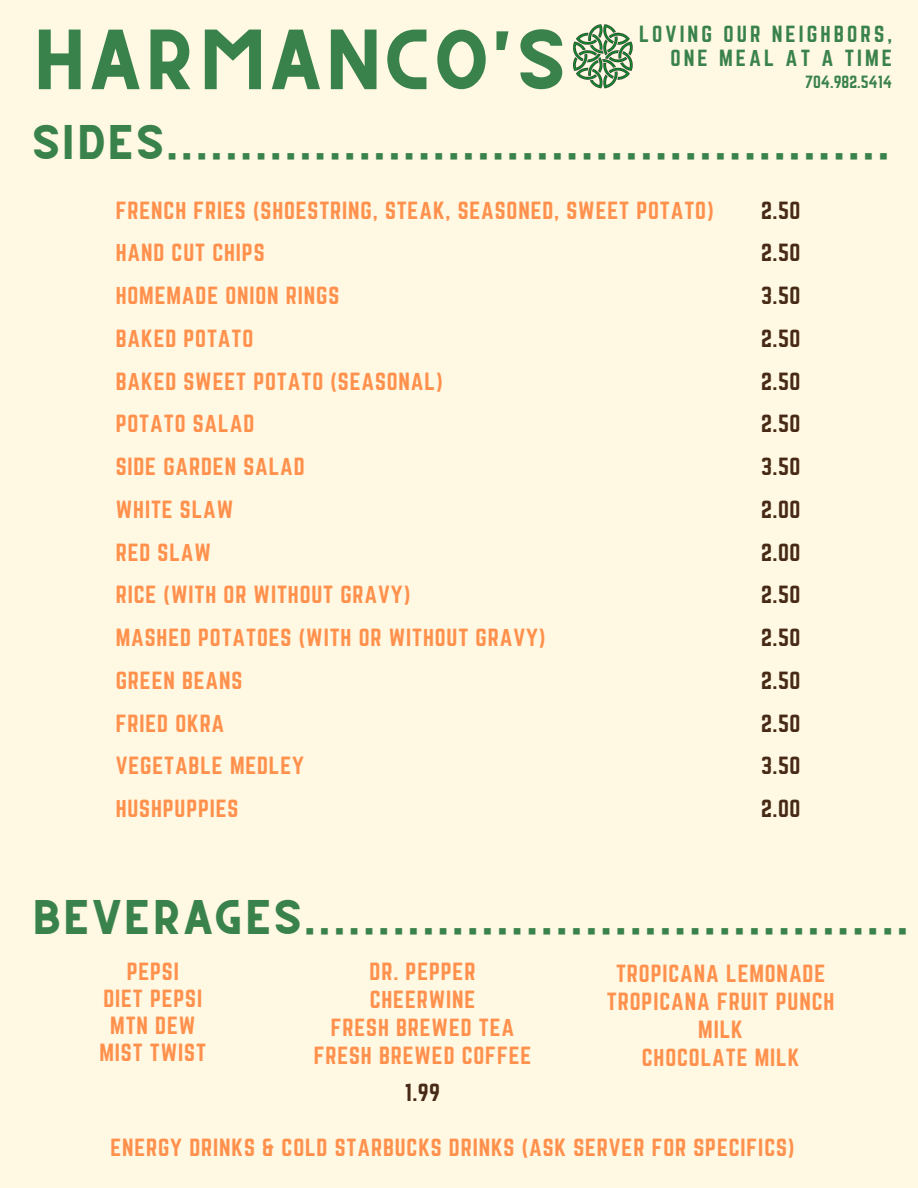
<style>
.page{position:relative;width:918px;height:1188px;background:#fff8e3}
.page>*{position:absolute;margin:0;border:0;box-sizing:border-box;transform-origin:0 0}
.t1{font:60px "CS Gordon";color:#3a824c}
.t2{font:34.25px "CS Gordon";color:#3a824c}
.t3{font:21.8px/42.8px "Norwester";letter-spacing:.04em;color:#ff914d;text-align:center}
.t4{font:21.8px/42.8px "Norwester";letter-spacing:.02em;color:#472a16;text-align:justify}
.t5{font:20.5px/23.6px "Norwester";letter-spacing:.15em;color:#3a824c;text-align:right}
.t6{font:15.55px "Norwester";color:#3a824c}
</style>
<div class="page">
<img style="left:573px;top:24px;width:60px;height:65px">
<h1 class="t1" style="left:32px;top:33px;width:537px">HARMANCO'S</h1>
<p class="t5" style="left:639px;top:23px;width:255px">LOVING OUR NEIGHBORS,<br>ONE MEAL AT A TIME</p>
<p class="t6" style="left:805px;top:75px;width:89px">704.982.5414</p>
<h2 class="t2" style="left:32px;top:127px;width:861px">SIDES.................................................</h2>
<p class="t3" style="left:116px;top:190px;width:599px;text-align:left">FRENCH FRIES (SHOESTRING, STEAK, SEASONED, SWEET POTATO)<br>HAND CUT CHIPS<br>HOMEMADE ONION RINGS<br>BAKED POTATO<br>BAKED SWEET POTATO (SEASONAL)<br>POTATO SALAD<br>SIDE GARDEN SALAD<br>WHITE SLAW<br>RED SLAW<br>RICE (WITH OR WITHOUT GRAVY)<br>MASHED POTATOES (WITH OR WITHOUT GRAVY)<br>GREEN BEANS<br>FRIED OKRA<br>VEGETABLE MEDLEY<br>HUSHPUPPIES</p>
<p class="t4" style="left:761px;top:190px;width:40px">2.50<br>2.50<br>3.50<br>2.50<br>2.50<br>2.50<br>3.50<br>2.00<br>2.00<br>2.50<br>2.50<br>2.50<br>2.50<br>3.50<br>2.00</p>
<h2 class="t2" style="left:32px;top:902px;width:880px">BEVERAGES.........................................</h2>
<p class="t3" style="left:100px;top:959px;width:108px;line-height:27px">PEPSI<br>DIET PEPSI<br>MTN DEW<br>MIST TWIST</p>
<p class="t3" style="left:314px;top:958px;width:219px;line-height:28.1px">DR. PEPPER<br>CHEERWINE<br>FRESH BREWED TEA<br>FRESH BREWED COFFEE</p>
<p class="t3" style="left:607px;top:960px;width:229px;line-height:28.1px">TROPICANA LEMONADE<br>TROPICANA FRUIT PUNCH<br>MILK<br>CHOCOLATE MILK</p>
<p class="t4" style="left:405px;top:1072px;width:37px">1.99</p>
<p class="t3" style="left:110px;top:1127px;width:686px">ENERGY DRINKS &amp; COLD STARBUCKS DRINKS (ASK SERVER FOR SPECIFICS)</p>
</div>
